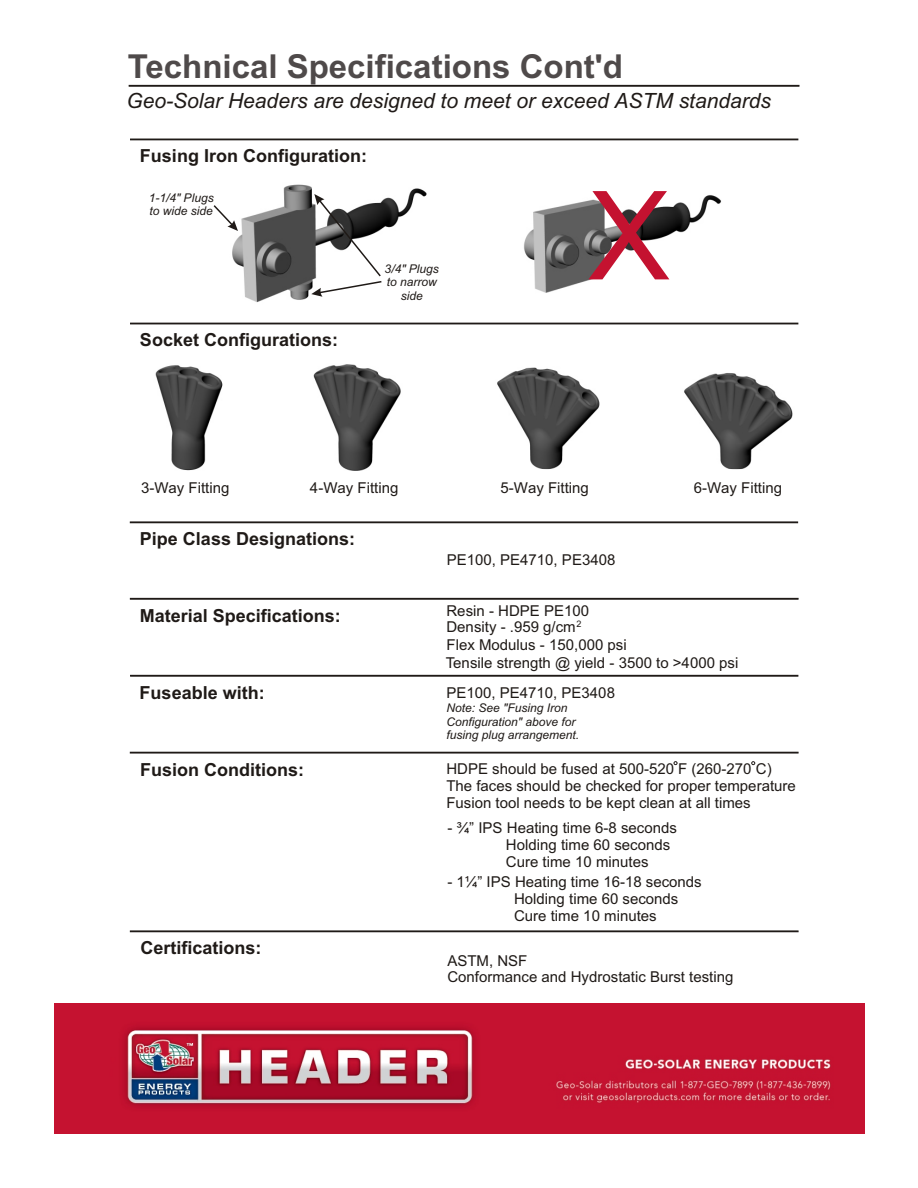
<style>
.page{position:relative;width:918px;height:1188px;background:#fff}
.page>*{position:absolute;margin:0;border:0;box-sizing:border-box;transform-origin:0 0}
.t1{font:123.3px "Arial";color:#c41230}
.t2{font:700 33px "Arial";color:#4f4a4a}
.t3{font:italic 21px "Arial";color:#1f1a17}
.t4{font:700 18px "Arial";color:#1f1a17}
.t5{font:15px/16.8px "Arial";color:#1f1a17}
.t6{font:italic 12px/13.4px "Arial";color:#1f1a17}
</style>
<div class="page">
<img style="left:232px;top:184px;width:195px;height:118px">
<img style="left:54px;top:1004px;width:810px;height:130px">
<img style="left:548px;top:1030px;width:316px;height:103px">
<hr style="left:129px;top:85px;width:670px;height:1px;background:#1f1a17">
<hr style="left:130px;top:522px;width:668px;height:1px;background:#1f1a17">
<hr style="left:130px;top:323px;width:668px;height:1px;background:#1f1a17">
<hr style="left:130px;top:139px;width:668px;height:1px;background:#1f1a17">
<hr style="left:130px;top:598px;width:668px;height:1px;background:#1f1a17">
<hr style="left:130px;top:675px;width:668px;height:1px;background:#1f1a17">
<hr style="left:130px;top:752px;width:668px;height:1px;background:#1f1a17">
<hr style="left:130px;top:931px;width:668px;height:1px;background:#1f1a17">
<svg style="left:751px;top:761px;width:4px;height:4px"></svg>
<img style="left:684px;top:373px;width:109px;height:96px">
<img style="left:155px;top:365px;width:68px;height:106px">
<img style="left:313px;top:364px;width:88px;height:107px">
<img style="left:497px;top:367px;width:103px;height:103px">
<img style="left:524px;top:195px;width:197px;height:98px">
<svg style="left:311px;top:194px;width:71px;height:103px"></svg>
<svg style="left:214px;top:205px;width:24px;height:26px"></svg>
<p class="t2" style="left:128px;top:54px;width:497px">Technical Specifications Cont'd</p>
<p class="t3" style="left:127px;top:93px;width:646px">Geo-Solar Headers are designed to meet or exceed ASTM standards</p>
<p class="t4" style="left:140px;top:149px;width:229px">Fusing Iron Configuration:</p>
<p class="t6" style="left:149px;top:192px;width:66px">1-1/4" Plugs to wide side</p>
<p class="t4" style="left:140px;top:333px;width:200px">Socket Configurations:</p>
<p class="t6" style="left:385px;top:263px;width:56px;text-align:center">3/4" Plugs to narrow side</p>
<p class="t1" style="left:588px;top:190px;width:84px">X</p>
<p class="t5" style="left:141px;top:480px;width:90px">3-Way Fitting</p>
<p class="t5" style="left:310px;top:480px;width:90px">4-Way Fitting</p>
<p class="t5" style="left:501px;top:480px;width:90px">5-Way Fitting</p>
<p class="t5" style="left:694px;top:480px;width:90px">6-Way Fitting</p>
<p class="t4" style="left:140px;top:532px;width:217px">Pipe Class Designations:</p>
<p class="t4" style="left:140px;top:609px;width:203px">Material Specifications:</p>
<p class="t4" style="left:140px;top:686px;width:127px">Fuseable with:</p>
<p class="t4" style="left:140px;top:762px;width:166px">Fusion Conditions:</p>
<p class="t4" style="left:141px;top:941px;width:123px">Certifications:</p>
<p class="t5" style="left:447px;top:553px;width:170px">PE100, PE4710, PE3408</p>
<p class="t5" style="left:446px;top:604px;width:144px">Resin - HDPE PE100</p>
<p class="t5" style="left:446px;top:620px;width:137px">Density - .959 g/cm<sup>2</sup></p>
<p class="t5" style="left:446px;top:637px;width:294px;line-height:18px">Flex Modulus - 150,000 psi<br>Tensile strength @ yield - 3500 to &gt;4000 psi</p>
<p class="t5" style="left:446px;top:686px;width:170px">PE100, PE4710, PE3408</p>
<p class="t6" style="left:446px;top:703px;width:134px">Note: See "Fusing Iron<br>Configuration" above for fusing plug arrangement.</p>
<p class="t5" style="left:446px;top:762px;width:351px">HDPE should be fused at 500-520 F (260-270 C)<br>The faces should be checked for proper temperature<br>Fusion tool needs to be kept clean at all times</p>
<p class="t5" style="left:506px;top:821px;width:173px;text-indent:-58px">- ¾” IPS Heating time 6-8 seconds<br>Holding time 60 seconds<br>Cure time 10 minutes</p>
<p class="t5" style="left:514px;top:875px;width:189px;text-indent:-67px">- 1¼” IPS Heating time 16-18 seconds<br>Holding time 60 seconds<br>Cure time 10 minutes</p>
<p class="t5" style="left:447px;top:953px;width:288px">ASTM, NSF<br>Conformance and Hydrostatic Burst testing</p>
</div>
